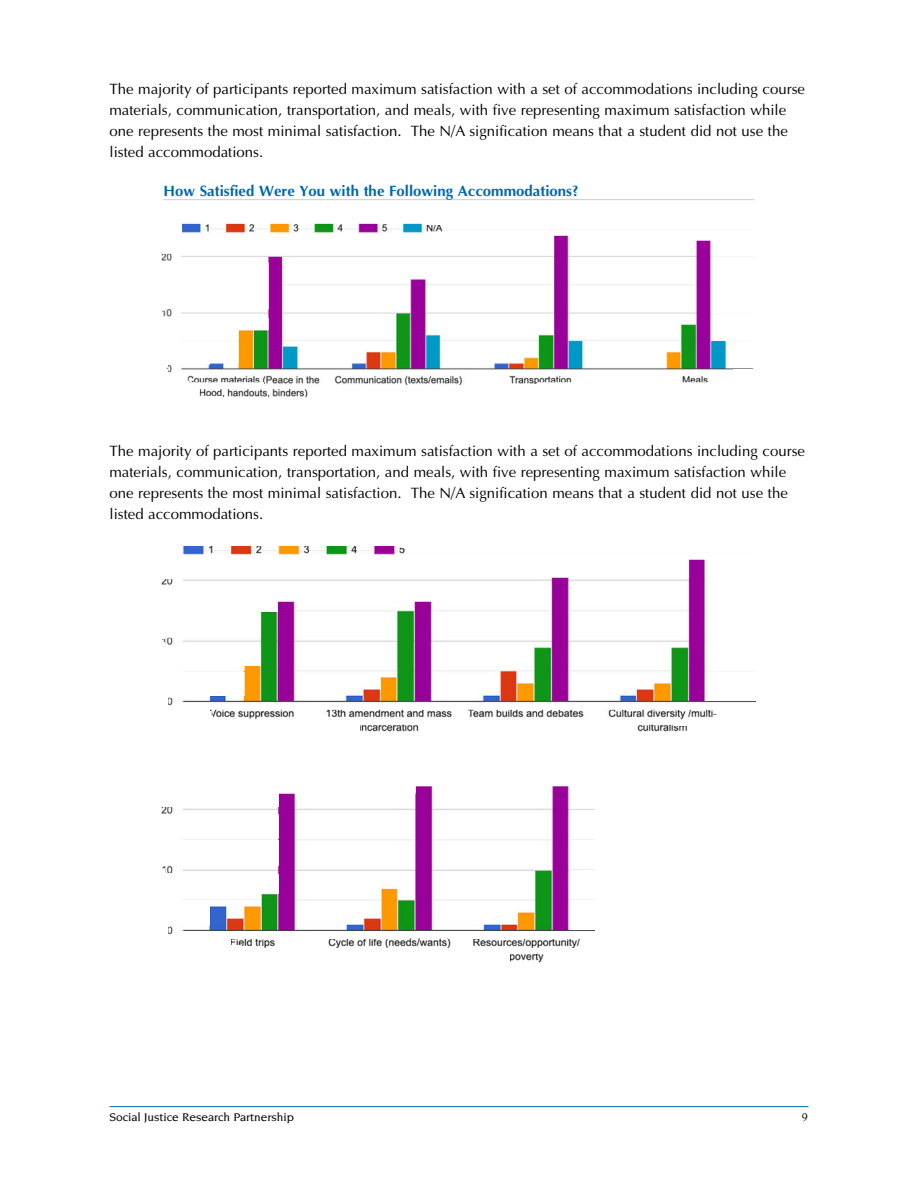
<style>
.page{position:relative;width:918px;height:1188px;background:#fff}
.page>*{position:absolute;margin:0;border:0;box-sizing:border-box;transform-origin:0 0}
.t1{font:15px/21px "Optima";color:#000}
.t2{font:700 15px "Optima";color:#0068ad}
.t3{font:500 12px "Novarese";color:#000}
</style>
<div class="page">
<hr style="left:110px;top:1106px;width:698px;height:1px;background:#0068ad">
<hr style="left:164px;top:199px;width:590px;height:1px;background:#cacbcd">
<img style="left:161px;top:224px;width:591px;height:174px">
<img style="left:161px;top:546px;width:594px;height:417px">
<p class="t1" style="left:110px;top:80px;width:697px">The majority of participants reported maximum satisfaction with a set of accommodations including course materials, communication, transportation, and meals, with five representing maximum satisfaction while one represents the most minimal satisfaction. The N/A signification means that a student did not use the listed accommodations.</p>
<p class="t2" style="left:164px;top:185px;width:417px">How Satisfied Were You with the Following Accommodations?</p>
<p class="t1" style="left:110px;top:441px;width:697px">The majority of participants reported maximum satisfaction with a set of accommodations including course materials, communication, transportation, and meals, with five representing maximum satisfaction while one represents the most minimal satisfaction. The N/A signification means that a student did not use the listed accommodations.</p>
<p class="t3" style="left:110px;top:1113px;width:186px">Social Justice Research Partnership</p>
<p class="t3" style="left:802px;top:1113px;width:7px">9</p>
</div>
